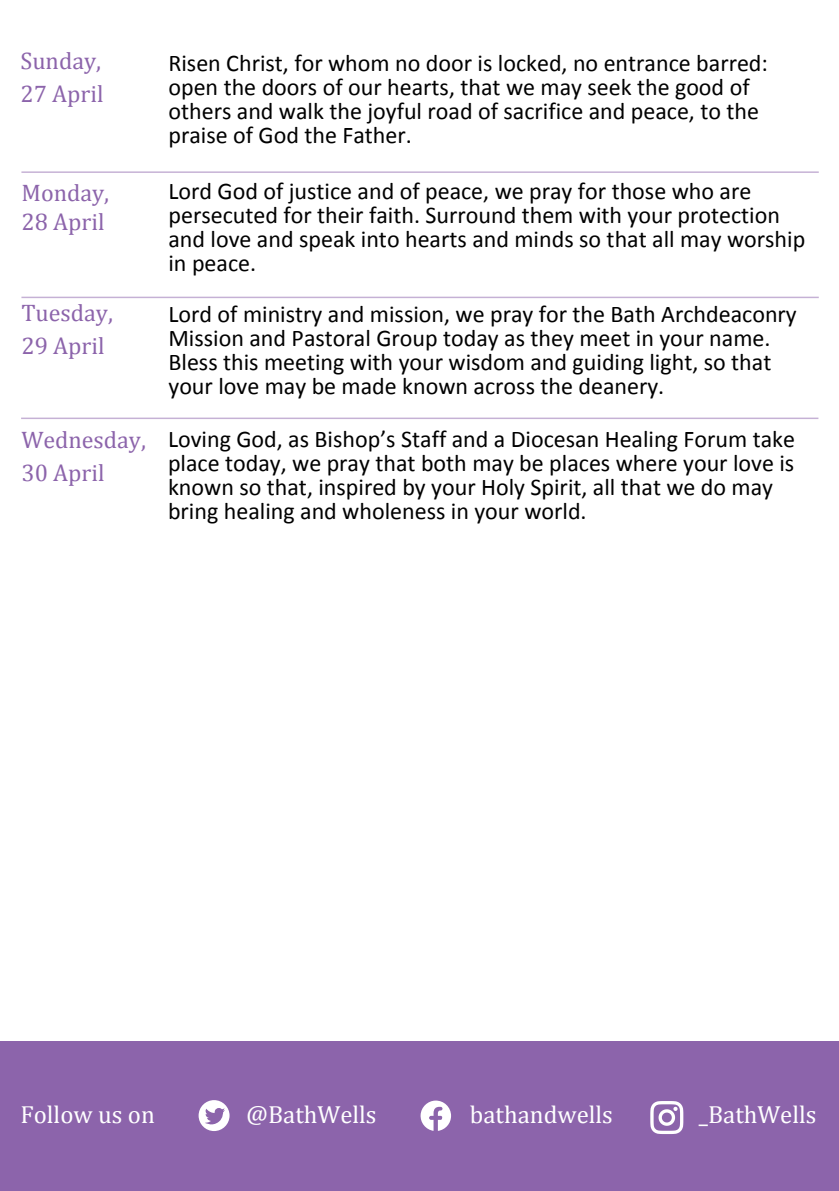
<style>
.page{position:relative;width:839px;height:1191px;background:#fff}
.page>*{position:absolute;margin:0;border:0;box-sizing:border-box;transform-origin:0 0}
.t1{font:24.8px "Cambria";color:#fff}
.t2{font:24px/24px "Calibri";color:#000}
.t3{font:24px/33px "Cambria";color:#8c64ab}
</style>
<div class="page">
<div style="left:0;top:1041px;width:838px;height:150px;background:#8c64ab"></div>
<svg style="left:198px;top:1100px;width:31px;height:31px"></svg>
<svg style="left:420px;top:1100px;width:31px;height:31px"></svg>
<svg style="left:650px;top:1101px;width:33px;height:33px"></svg>
<hr style="left:21px;top:171px;width:797px;height:2px;background:#8c64ab">
<hr style="left:21px;top:297px;width:797px;height:1px;background:#8c64ab">
<hr style="left:21px;top:418px;width:797px;height:1px;background:#8c64ab">
<h1 class="t3" style="left:20px;top:44px;width:85px">Sunday,<br>27 April</h1>
<h1 class="t2" style="left:168px;top:53px;width:601px">Risen Christ, for whom no door is locked, no entrance barred: open the doors of our hearts, that we may seek the good of others and walk the joyful road of sacrifice and peace, to the praise of God the Father.</h1>
<h1 class="t3" style="left:21px;top:178px;width:89px;line-height:28.4px">Monday,<br>28 April</h1>
<p class="t2" style="left:168px;top:181px;width:638px">Lord God of justice and of peace, we pray for those who are persecuted for their faith. Surround them with your protection and love and speak into hearts and minds so that all may worship in peace.</p>
<h1 class="t3" style="left:21px;top:296px;width:93px">Tuesday,<br>29 April</h1>
<h1 class="t2" style="left:168px;top:304px;width:629px">Lord of ministry and mission, we pray for the Bath Archdeaconry Mission and Pastoral Group today as they meet in your name.<br>Bless this meeting with your wisdom and guiding light, so that your love may be made known across the deanery.</h1>
<p class="t3" style="left:21px;top:423px;width:126px">Wednesday,<br>30 April</p>
<h1 class="t2" style="left:168px;top:429px;width:628px">Loving God, as Bishop’s Staff and a Diocesan Healing Forum take place today, we pray that both may be places where your love is known so that, inspired by your Holy Spirit, all that we do may bring healing and wholeness in your world.</h1>
<h1 class="t1" style="left:20px;top:1100px;width:136px">Follow us on</h1>
<p class="t1" style="left:246px;top:1100px;width:132px">@BathWells</p>
<h1 class="t1" style="left:470px;top:1100px;width:144px">bathandwells</h1>
<h1 class="t1" style="left:698px;top:1100px;width:119px">_BathWells</h1>
</div>
